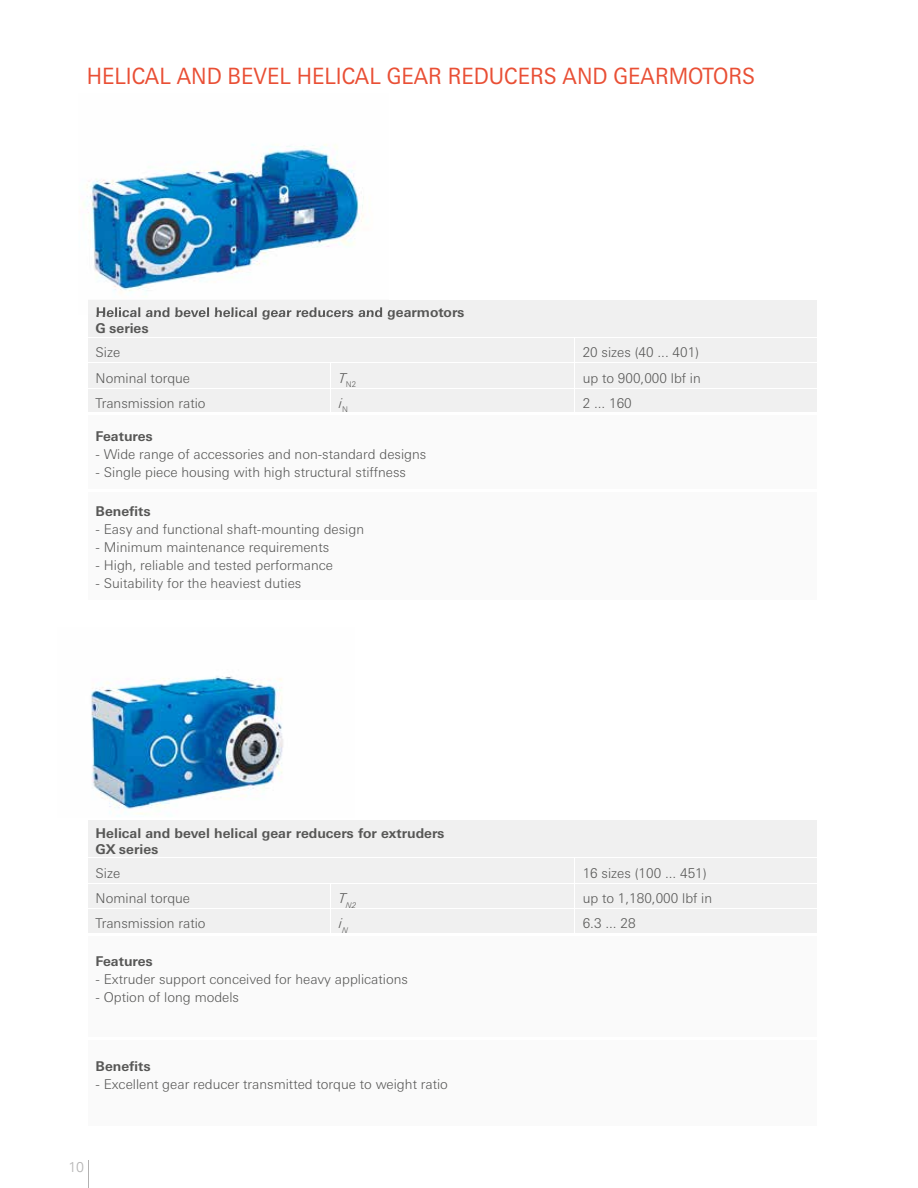
<style>
.page{position:relative;width:918px;height:1188px;background:#fff}
.page>*{position:absolute;margin:0;border:0;box-sizing:border-box;transform-origin:0 0}
.t1{font:22.5px "Univers Next W1 G";color:#e94f35;scale:.9 1}
.t2{font:300 14.25px "Univers";color:#b3b2b2}
.t3{font:300 13.5px "Univers Next W1 G";color:#575756}
.t4{font:700 13.5px/16.2px "Univers Next W1 G";color:#575756}
.t5{font:italic 300 13.5px "Univers Next W1 G";color:#575756}
.t6{font:300 7.8px "Univers Next W1 G";color:#575756}
.t7{font:italic 300 7.8px "Univers Next W1 G";color:#575756}
</style>
<div class="page">
<svg style="left:88px;top:1160px;width:1px;height:28px"></svg>
<div style="left:88px;top:300px;width:729px;height:112px;background:#f0f0f0"></div>
<hr style="left:87px;top:337px;width:244px;height:1px;background:#fff">
<hr style="left:331px;top:337px;width:243px;height:1px;background:#fff">
<hr style="left:574px;top:337px;width:244px;height:1px;background:#fff">
<hr style="left:87px;top:362px;width:244px;height:1px;background:#fff">
<hr style="left:331px;top:362px;width:243px;height:1px;background:#fff">
<hr style="left:574px;top:362px;width:244px;height:1px;background:#fff">
<hr style="left:87px;top:388px;width:244px;height:1px;background:#fff">
<hr style="left:331px;top:388px;width:243px;height:1px;background:#fff">
<svg style="left:330px;top:363px;width:1px;height:49px"></svg>
<hr style="left:574px;top:388px;width:244px;height:1px;background:#fff">
<svg style="left:574px;top:338px;width:1px;height:74px"></svg>
<img style="left:91px;top:676px;width:192px;height:141px">
<div style="left:88px;top:820px;width:729px;height:113px;background:#f0f0f0"></div>
<hr style="left:87px;top:857px;width:244px;height:1px;background:#fff">
<hr style="left:331px;top:857px;width:243px;height:1px;background:#fff">
<hr style="left:574px;top:857px;width:244px;height:1px;background:#fff">
<hr style="left:87px;top:883px;width:244px;height:1px;background:#fff">
<hr style="left:331px;top:883px;width:243px;height:1px;background:#fff">
<hr style="left:574px;top:883px;width:244px;height:1px;background:#fff">
<hr style="left:87px;top:909px;width:244px;height:1px;background:#fff">
<hr style="left:331px;top:909px;width:243px;height:1px;background:#fff">
<svg style="left:330px;top:884px;width:1px;height:49px"></svg>
<hr style="left:574px;top:909px;width:244px;height:1px;background:#fff">
<svg style="left:574px;top:858px;width:1px;height:75px"></svg>
<img style="left:83px;top:144px;width:281px;height:150px">
<div style="left:88px;top:300px;width:301px;height:14px;background:#f1f1f1"></div>
<img style="left:97px;top:307px;width:292px;height:7px">
<h1 class="t1" style="left:87px;top:63px;width:744px">HELICAL AND BEVEL HELICAL GEAR REDUCERS AND GEARMOTORS</h1>
<p class="t4" style="left:96px;top:304px;width:370px">Helical and bevel helical gear reducers and gearmotors<br>G series</p>
<p class="t3" style="left:96px;top:344px;width:26px">Size</p>
<p class="t3" style="left:583px;top:344px;width:118px">20 sizes (40 ... 401)</p>
<p class="t3" style="left:96px;top:370px;width:96px">Nominal torque</p>
<p class="t6" style="left:339px;top:380px;width:18px"><sup>T</sup>N2</p>
<p class="t3" style="left:583px;top:370px;width:120px">up to 900,000 lbf in</p>
<p class="t3" style="left:96px;top:395px;width:112px">Transmission ratio</p>
<p class="t5" style="left:339px;top:395px;width:10px">i<sub>N</sub></p>
<p class="t3" style="left:583px;top:395px;width:51px">2 ... 160</p>
<p class="t4" style="left:96px;top:428px;width:59px">Features</p>
<p class="t3" style="left:96px;top:446px;width:332px">- Wide range of accessories and non-standard designs</p>
<p class="t3" style="left:96px;top:464px;width:312px">- Single piece housing with high structural stiffness</p>
<p class="t4" style="left:96px;top:503px;width:57px">Benefits</p>
<p class="t3" style="left:96px;top:522px;width:270px">- Easy and functional shaft-mounting design</p>
<p class="t3" style="left:96px;top:540px;width:235px">- Minimum maintenance requirements</p>
<p class="t3" style="left:96px;top:558px;width:239px">- High, reliable and tested performance</p>
<p class="t3" style="left:96px;top:576px;width:207px">- Suitability for the heaviest duties</p>
<p class="t4" style="left:96px;top:825px;width:350px">Helical and bevel helical gear reducers for extruders<br>GX series</p>
<p class="t3" style="left:96px;top:865px;width:26px">Size</p>
<p class="t3" style="left:583px;top:865px;width:126px">16 sizes (100 ... 451)</p>
<p class="t3" style="left:96px;top:890px;width:96px">Nominal torque</p>
<p class="t7" style="left:339px;top:900px;width:19px"><sup>T</sup>N2</p>
<p class="t3" style="left:583px;top:890px;width:131px">up to 1,180,000 lbf in</p>
<p class="t3" style="left:96px;top:915px;width:112px">Transmission ratio</p>
<p class="t5" style="left:339px;top:915px;width:11px">i<sub>N</sub></p>
<p class="t3" style="left:583px;top:915px;width:54px">6.3 ... 28</p>
<p class="t4" style="left:96px;top:953px;width:59px">Features</p>
<p class="t3" style="left:96px;top:971px;width:314px">- Extruder support conceived for heavy applications</p>
<p class="t3" style="left:96px;top:989px;width:145px">- Option of long models</p>
<p class="t4" style="left:96px;top:1058px;width:57px">Benefits</p>
<p class="t3" style="left:96px;top:1077px;width:354px">- Excellent gear reducer transmitted torque to weight ratio</p>
<p class="t2" style="left:69px;top:1158px;width:17px">10</p>
</div>
